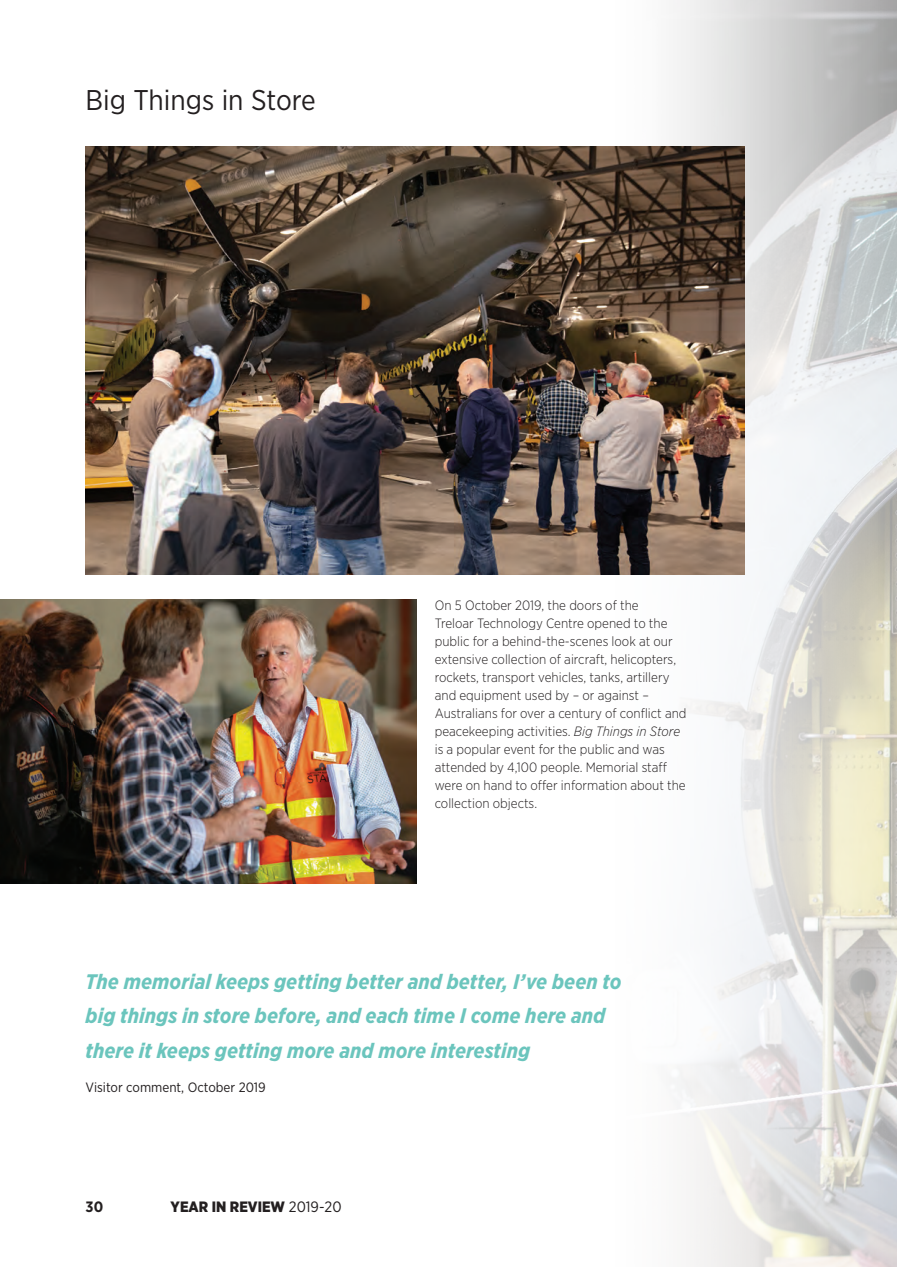
<style>
.page{position:relative;width:897px;height:1267px;background:#fff}
.page>*{position:absolute;margin:0;border:0;box-sizing:border-box;transform-origin:0 0}
.t1{font:28.5px "Gotham Narrow";color:#231f20}
.t2{font:italic 700 21px/34.5px "Gotham Narrow";color:#6bc5bd}
.t3{font:900 15px "Gotham Narrow";color:#231f20}
.t4{font:700 15px "Gotham Narrow";color:#231f20}
.t5{font:300 13.5px/18px "Gotham Narrow";color:#231f20}
.t6{font:13.5px "Gotham Narrow";color:#231f20}
.s1{font-style:italic}
.s2{font-weight:400}
</style>
<div class="page">
<img style="left:540px;top:0;width:357px;height:1266px">
<img style="left:86px;top:147px;width:659px;height:427px">
<img style="left:0;top:599px;width:417px;height:284px">
<svg style="left:892px;top:0;width:5px;height:3px"></svg>
<svg style="left:892px;top:1264px;width:5px;height:3px"></svg>
<h1 class="t1" style="left:86px;top:82px;width:232px">Big Things in Store</h1>
<p class="t5" style="left:435px;top:596px;width:253px">On 5 October 2019, the doors of the<br>Treloar Technology Centre opened to the public for a behind-the-scenes look at our extensive collection of aircraft, helicopters, rockets, transport vehicles, tanks, artillery and equipment used by – or against – Australians for over a century of conflict and peacekeeping activities. <span class="s1">Big Things in Store </span>is a popular event for the public and was attended by 4,100 people. Memorial staff were on hand to offer information about the collection objects.</p>
<h2 class="t2" style="left:86px;top:963px;width:537px">The memorial keeps getting better and better, I’ve been to big things in store before, and each time I come here and there it keeps getting more and more interesting</h2>
<p class="t6" style="left:86px;top:1079px;width:182px">Visitor comment, October 2019</p>
<p class="t4" style="left:86px;top:1197px;width:19px">30</p>
<p class="t3" style="left:171px;top:1197px;width:172px">YEAR IN REVIEW <span class="s2">2019-20</span></p>
</div>
